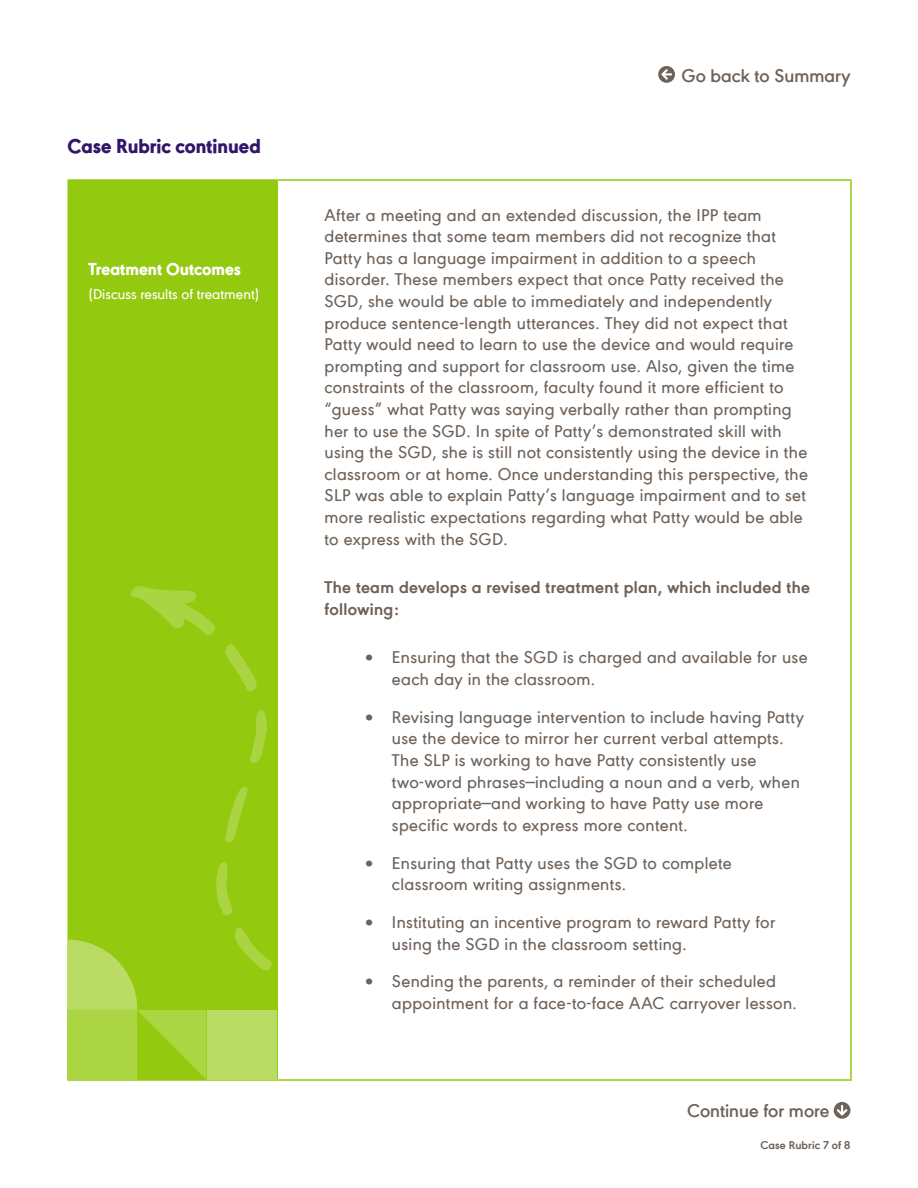
<style>
.page{position:relative;width:918px;height:1188px;background:#fff}
.page>*{position:absolute;margin:0;border:0;box-sizing:border-box;transform-origin:0 0}
.t1{font:800 21px "URW Geometric";color:#31166a}
.t2{font:600 19.5px "URW Geometric";color:#6e6259}
.t3{font:500 18px/21.6px "URW Geometric";letter-spacing:.02em;color:#6e6259}
.t4{font:700 18px/21.6px "URW Geometric";letter-spacing:.02em;color:#6e6259}
.t5{font:800 18px "URW Geometric";color:#fff}
.t6{font:500 15px "URW Geometric";color:#fff}
.t7{font:700 12px "URW Geometric";letter-spacing:.01em;color:#6e6259}
</style>
<div class="page">
<svg style="left:834px;top:1102px;width:16px;height:17px"></svg>
<svg style="left:658px;top:66px;width:17px;height:17px"></svg>
<div style="left:68px;top:180px;width:209px;height:900px;background:#93c90e"></div>
<hr style="left:68px;top:179px;width:209px;height:2px;background:#93c90e">
<hr style="left:68px;top:1079px;width:209px;height:2px;background:#93c90e">
<hr style="left:277px;top:179px;width:575px;height:2px;background:#93c90e">
<hr style="left:276px;top:181px;width:2px;height:898px;background:#93c90e">
<hr style="left:850px;top:181px;width:2px;height:898px;background:#93c90e">
<hr style="left:277px;top:1079px;width:575px;height:2px;background:#93c90e">
<div style="left:207px;top:1010px;width:69px;height:69px;background:#badc65"></div>
<svg style="left:68px;top:940px;width:138px;height:140px"></svg>
<svg style="left:130px;top:586px;width:85px;height:49px"></svg>
<svg style="left:225px;top:644px;width:32px;height:48px"></svg>
<svg style="left:235px;top:927px;width:37px;height:44px"></svg>
<svg style="left:216px;top:862px;width:17px;height:54px"></svg>
<svg style="left:225px;top:786px;width:23px;height:57px"></svg>
<svg style="left:250px;top:710px;width:17px;height:53px"></svg>
<p class="t1" style="left:68px;top:130px;width:195px">Case Rubric continued</p>
<p class="t5" style="left:88px;top:255px;width:154px">Treatment Outcomes</p>
<p class="t6" style="left:88px;top:283px;width:172px">(Discuss results of treatment)</p>
<p class="t2" style="left:682px;top:61px;width:170px">Go back to Summary</p>
<p class="t3" style="left:324px;top:202px;width:485px">After a meeting and an extended discussion, the IPP team determines that some team members did not recognize that Patty has a language impairment in addition to a speech disorder. These members expect that once Patty received the SGD, she would be able to immediately and independently produce sentence-length utterances. They did not expect that Patty would need to learn to use the device and would require prompting and support for classroom use. Also, given the time constraints of the classroom, faculty found it more efficient to “guess” what Patty was saying verbally rather than prompting her to use the SGD. In spite of Patty’s demonstrated skill with using the SGD, she is still not consistently using the device in the classroom or at home. Once understanding this perspective, the SLP was able to explain Patty’s language impairment and to set more realistic expectations regarding what Patty would be able to express with the SGD.</p>
<p class="t4" style="left:324px;top:575px;width:487px">The team develops a revised treatment plan, which included the following:</p>
<p class="t3" style="left:392px;top:645px;width:417px;text-indent:-27px">• Ensuring that the SGD is charged and available for use each day in the classroom.</p>
<p class="t3" style="left:392px;top:705px;width:413px;text-indent:-27px">• Revising language intervention to include having Patty use the device to mirror her current verbal attempts.<br>The SLP is working to have Patty consistently use two-word phrases—including a noun and a verb, when appropriate—and working to have Patty use more specific words to express more content.</p>
<p class="t3" style="left:392px;top:850px;width:341px;text-indent:-27px">• Ensuring that Patty uses the SGD to complete classroom writing assignments.</p>
<p class="t3" style="left:392px;top:910px;width:385px;text-indent:-27px">• Instituting an incentive program to reward Patty for using the SGD in the classroom setting.</p>
<p class="t3" style="left:392px;top:969px;width:406px;text-indent:-27px">• Sending the parents, a reminder of their scheduled appointment for a face-to-face AAC carryover lesson.</p>
<p class="t2" style="left:687px;top:1096px;width:144px">Continue for more</p>
<p class="t7" style="left:760px;top:1136px;width:92px">Case Rubric 7 of 8</p>
</div>
